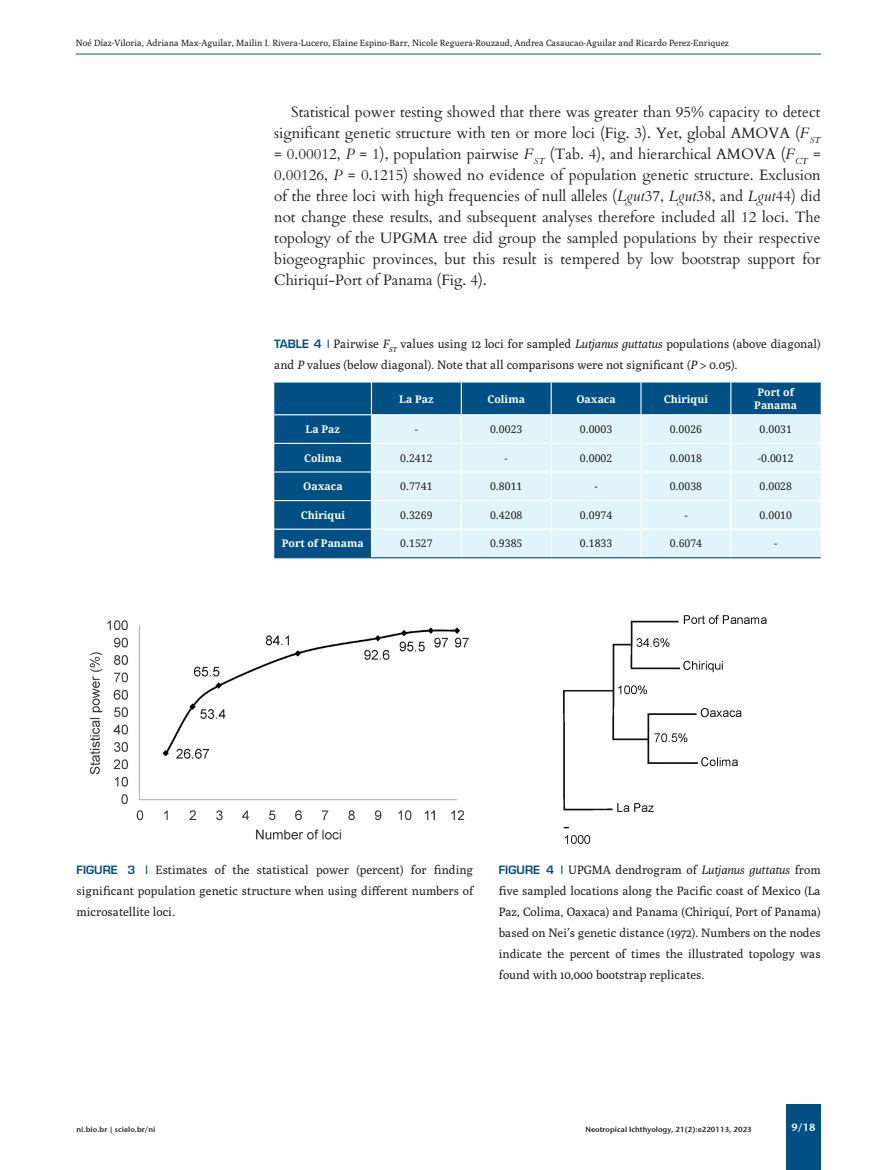
<style>
.page{position:relative;width:893px;height:1170px;background:#fff}
.page>*{position:absolute;margin:0;border:0;box-sizing:border-box;transform-origin:0 0}
.t1{font:15px/21px "Cardo";color:#231f20;text-align:justify}
.t2{font:12px/21px "Poly";color:#231f20;text-align:justify}
.t3{font:10.5px "Droid Serif";color:#231f20}
.t4{font:700 10.5px/12.6px "Droid Serif";color:#fff;text-align:center}
.t5{font:10.5px "Stone Sans Sem ITCTT Semi";color:#fff}
.t6{font:9px "Poly";color:#231f20}
.t7{font:7.5px "Stone Sans Sem ITCTT Semi";color:#231f20}
.s1{font-style:italic}
.s2{font-family:"Eugenio Medium Normal";color:#015085}
</style>
<div class="page">
<hr style="left:76px;top:54px;width:745px;height:1px;background:#01558c">
<div style="left:786px;top:1104px;width:35px;height:65px;background:#014f84"></div>
<img style="left:89px;top:620px;width:380px;height:220px">
<div style="left:274px;top:382px;width:547px;height:175px;background:#015085"></div>
<div style="left:372px;top:415px;width:449px;height:142px;background:#e1f4fc"></div>
<hr style="left:371px;top:382px;width:1px;height:32px;background:#fff">
<hr style="left:461px;top:382px;width:1px;height:32px;background:#fff">
<hr style="left:551px;top:382px;width:1px;height:32px;background:#fff">
<hr style="left:640px;top:382px;width:2px;height:32px;background:#fff">
<hr style="left:730px;top:382px;width:1px;height:32px;background:#fff">
<hr style="left:274px;top:414px;width:97px;height:1px;background:#fff">
<hr style="left:371px;top:414px;width:90px;height:1px;background:#fff">
<hr style="left:461px;top:414px;width:90px;height:1px;background:#fff">
<hr style="left:551px;top:414px;width:90px;height:1px;background:#fff">
<hr style="left:641px;top:414px;width:90px;height:1px;background:#fff">
<hr style="left:640px;top:415px;width:2px;height:28px;background:#fff">
<hr style="left:731px;top:414px;width:90px;height:1px;background:#fff">
<hr style="left:274px;top:443px;width:97px;height:1px;background:#fff">
<hr style="left:371px;top:443px;width:90px;height:1px;background:#fff">
<hr style="left:461px;top:443px;width:90px;height:1px;background:#fff">
<hr style="left:551px;top:443px;width:90px;height:1px;background:#fff">
<hr style="left:641px;top:443px;width:90px;height:1px;background:#fff">
<hr style="left:640px;top:444px;width:2px;height:27px;background:#fff">
<hr style="left:731px;top:443px;width:90px;height:1px;background:#fff">
<hr style="left:274px;top:471px;width:97px;height:1px;background:#fff">
<hr style="left:371px;top:471px;width:90px;height:1px;background:#fff">
<hr style="left:461px;top:471px;width:90px;height:1px;background:#fff">
<hr style="left:551px;top:471px;width:90px;height:1px;background:#fff">
<hr style="left:641px;top:471px;width:90px;height:1px;background:#fff">
<hr style="left:640px;top:472px;width:2px;height:28px;background:#fff">
<hr style="left:731px;top:471px;width:90px;height:1px;background:#fff">
<hr style="left:274px;top:500px;width:97px;height:1px;background:#fff">
<hr style="left:371px;top:500px;width:90px;height:1px;background:#fff">
<hr style="left:461px;top:500px;width:90px;height:1px;background:#fff">
<hr style="left:551px;top:500px;width:90px;height:1px;background:#fff">
<hr style="left:641px;top:500px;width:90px;height:1px;background:#fff">
<hr style="left:640px;top:501px;width:2px;height:27px;background:#fff">
<hr style="left:731px;top:500px;width:90px;height:1px;background:#fff">
<hr style="left:274px;top:528px;width:97px;height:1px;background:#fff">
<hr style="left:371px;top:528px;width:90px;height:1px;background:#fff">
<svg style="left:371px;top:415px;width:1px;height:142px"></svg>
<hr style="left:461px;top:528px;width:90px;height:1px;background:#fff">
<svg style="left:461px;top:415px;width:1px;height:142px"></svg>
<hr style="left:551px;top:528px;width:90px;height:1px;background:#fff">
<svg style="left:551px;top:415px;width:1px;height:142px"></svg>
<hr style="left:641px;top:528px;width:90px;height:1px;background:#fff">
<hr style="left:640px;top:529px;width:2px;height:28px;background:#fff">
<hr style="left:731px;top:528px;width:90px;height:1px;background:#fff">
<svg style="left:730px;top:415px;width:1px;height:142px"></svg>
<hr style="left:274px;top:557px;width:97px;height:1px;background:#015085">
<hr style="left:371px;top:557px;width:90px;height:1px;background:#015085">
<hr style="left:461px;top:557px;width:90px;height:1px;background:#015085">
<hr style="left:551px;top:557px;width:90px;height:1px;background:#015085">
<hr style="left:641px;top:557px;width:90px;height:1px;background:#015085">
<hr style="left:731px;top:557px;width:90px;height:1px;background:#015085">
<img style="left:563px;top:615px;width:204px;height:229px">
<p class="t6" style="left:76px;top:38px;width:655px">Noé Díaz-Viloria, Adriana Max-Aguilar, Mailin I. Rivera-Lucero, Elaine Espino-Barr, Nicole Reguera-Rouzaud, Andrea Casaucao-Aguilar and Ricardo Perez-Enriquez</p>
<p class="t1" style="left:274px;top:101px;width:548px;text-indent:17px">Statistical power testing showed that there was greater than 95% capacity to detect significant genetic structure with ten or more loci (Fig. 3). Yet, global AMOVA (<span class="s1">F</span><sub>ST </sub>= 0.00012, <span class="s1">P</span> = 1), population pairwise <span class="s1">F</span><sub>ST</sub> (Tab. 4), and hierarchical AMOVA (<span class="s1">F</span><sub>CT</sub> = 0.00126, <span class="s1">P</span> = 0.1215) showed no evidence of population genetic structure. Exclusion of the three loci with high frequencies of null alleles (<span class="s1">Lgut</span>37, <span class="s1">Lgut</span>38, and <span class="s1">Lgut</span>44) did not change these results, and subsequent analyses therefore included all 12 loci. The topology of the UPGMA tree did group the sampled populations by their respective biogeographic provinces, but this result is tempered by low bootstrap support for Chiriquí-Port of Panama (Fig. 4).</p>
<p class="t2" style="left:274px;top:333px;width:548px"><span class="s2">TABLE 4 |</span> Pairwise <span class="s1">F</span><sub>ST</sub> values using 12 loci for sampled <span class="s1">Lutjanus guttatus</span> populations (above diagonal) and <span class="s1">P</span> values (below diagonal). Note that all comparisons were not significant (<span class="s1">P</span> &gt; 0.05).</p>
<p class="t4" style="left:399px;top:393px;width:36px">La Paz</p>
<p class="t4" style="left:487px;top:393px;width:39px">Colima</p>
<p class="t4" style="left:576px;top:393px;width:41px">Oaxaca</p>
<p class="t4" style="left:664px;top:393px;width:46px">Chiriqui</p>
<p class="t4" style="left:754px;top:386px;width:44px">Port of<br>Panama</p>
<p class="t4" style="left:306px;top:423px;width:36px">La Paz</p>
<p class="t3" style="left:415px;top:423px;width:5px">-</p>
<p class="t3" style="left:490px;top:423px;width:34px">0.0023</p>
<p class="t3" style="left:580px;top:423px;width:34px">0.0003</p>
<p class="t3" style="left:670px;top:423px;width:34px">0.0026</p>
<p class="t3" style="left:760px;top:423px;width:34px">0.0031</p>
<p class="t4" style="left:304px;top:452px;width:39px">Colima</p>
<p class="t3" style="left:400px;top:452px;width:34px">0.2412</p>
<p class="t3" style="left:505px;top:452px;width:5px">-</p>
<p class="t3" style="left:580px;top:452px;width:34px">0.0002</p>
<p class="t3" style="left:670px;top:452px;width:34px">0.0018</p>
<p class="t3" style="left:758px;top:452px;width:37px">-0.0012</p>
<p class="t4" style="left:303px;top:480px;width:41px">Oaxaca</p>
<p class="t3" style="left:400px;top:480px;width:34px">0.7741</p>
<p class="t3" style="left:490px;top:480px;width:34px">0.8011</p>
<p class="t3" style="left:594px;top:480px;width:5px">-</p>
<p class="t3" style="left:670px;top:480px;width:34px">0.0038</p>
<p class="t3" style="left:760px;top:480px;width:34px">0.0028</p>
<p class="t4" style="left:301px;top:509px;width:46px">Chiriqui</p>
<p class="t3" style="left:400px;top:509px;width:34px">0.3269</p>
<p class="t3" style="left:490px;top:509px;width:34px">0.4208</p>
<p class="t3" style="left:580px;top:509px;width:34px">0.0974</p>
<p class="t3" style="left:684px;top:509px;width:5px">-</p>
<p class="t3" style="left:760px;top:509px;width:34px">0.0010</p>
<p class="t4" style="left:282px;top:537px;width:83px">Port of Panama</p>
<p class="t3" style="left:400px;top:537px;width:34px">0.1527</p>
<p class="t3" style="left:490px;top:537px;width:34px">0.9385</p>
<p class="t3" style="left:580px;top:537px;width:34px">0.1833</p>
<p class="t3" style="left:670px;top:537px;width:34px">0.6074</p>
<p class="t3" style="left:774px;top:537px;width:5px">-</p>
<p class="t2" style="left:77px;top:858px;width:398px"><span class="s2">FIGURE 3 |</span> Estimates of the statistical power (percent) for finding significant population genetic structure when using different numbers of microsatellite loci.</p>
<p class="t2" style="left:499px;top:858px;width:323px"><span class="s2">FIGURE 4 |</span> UPGMA dendrogram of <span class="s1">Lutjanus guttatus</span> from five sampled locations along the Pacific coast of Mexico (La Paz, Colima, Oaxaca) and Panama (Chiriquí, Port of Panama) based on Nei’s genetic distance (1972). Numbers on the nodes indicate the percent of times the illustrated topology was found with 10,000 bootstrap replicates.</p>
<p class="t7" style="left:77px;top:1122px;width:80px">ni.bio.br | scielo.br/ni</p>
<p class="t7" style="left:585px;top:1122px;width:168px">Neotropical Ichthyology, 21(2):e220113, 2023</p>
<p class="t5" style="left:791px;top:1118px;width:25px">9/18</p>
</div>
